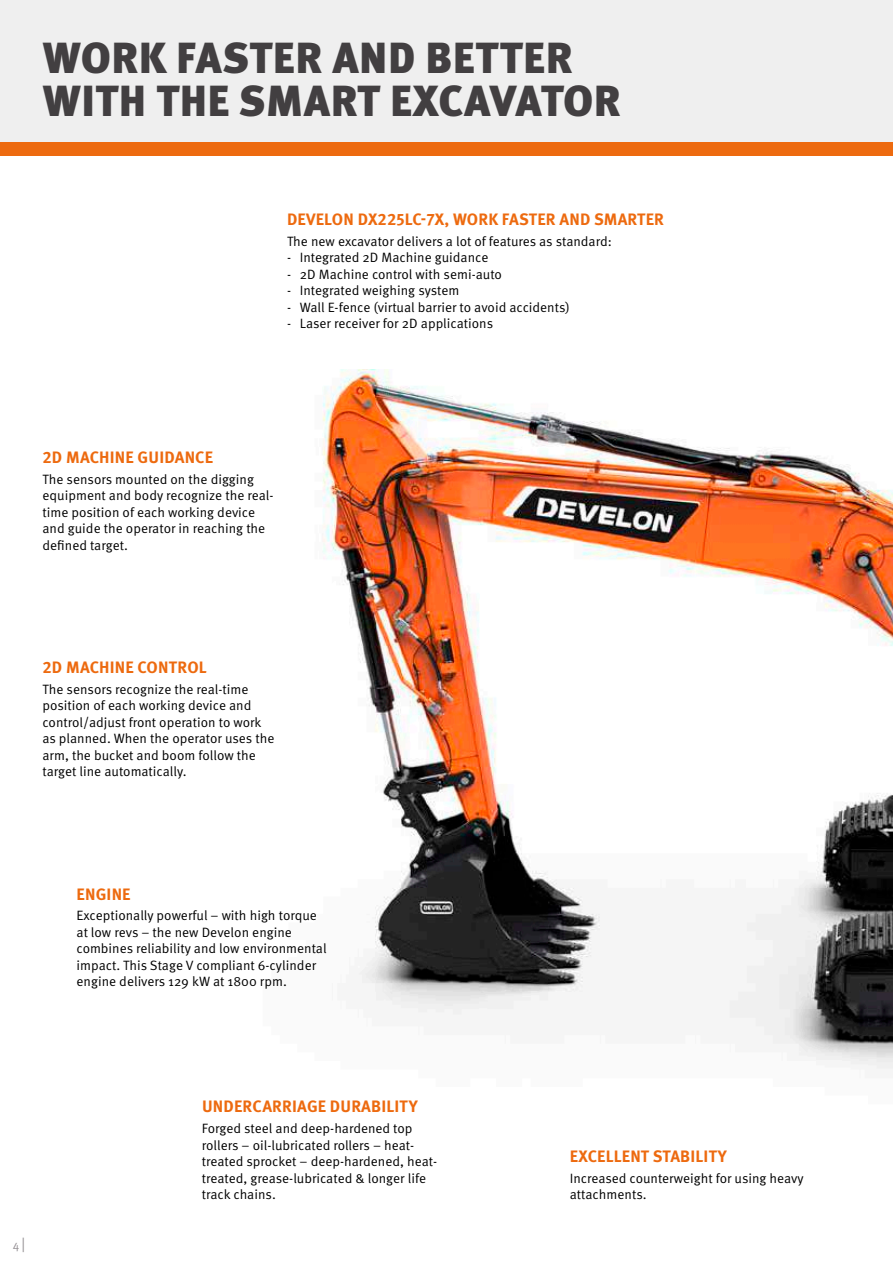
<style>
.page{position:relative;width:893px;height:1263px;background:#fff}
.page>*{position:absolute;margin:0;border:0;box-sizing:border-box;transform-origin:0 0}
.t1{font:900 43.5px/43.5px "Meta Pro";letter-spacing:.01em;color:#423f41}
.t2{font:700 16.5px "Meta Pro";letter-spacing:.01em;color:#ed6a0f}
.t3{font:13.5px/16.5px "Meta Pro Norm";color:#000}
.t4{font:12px "Meta Pro Norm";color:#979296}
.s1{font-size:15px}
</style>
<div class="page">
<div style="left:0;top:141px;width:893px;height:15px;background:#ed6a0f"></div>
<div style="left:0;top:0;width:893px;height:141px;background:#efefef"></div>
<img style="left:322px;top:370px;width:571px;height:699px">
<h1 class="t1" style="left:43px;top:34px;width:579px">WORK FASTER AND BETTER<br>WITH THE SMART EXCAVATOR</h1>
<p class="t2" style="left:287px;top:206px;width:378px">DEVELON DX225LC-7X, WORK FASTER AND SMARTER</p>
<p class="t3" style="left:287px;top:232px;width:326px">The new excavator delivers a lot of features as standard:</p>
<p class="t3" style="left:287px;top:248px;width:203px">- Integrated 2D Machine guidance</p>
<p class="t3" style="left:287px;top:265px;width:216px">- 2D Machine control with semi-auto</p>
<p class="t3" style="left:287px;top:281px;width:174px">- Integrated weighing system</p>
<p class="t3" style="left:287px;top:298px;width:284px">- Wall E-fence (virtual barrier to avoid accidents)</p>
<p class="t3" style="left:287px;top:314px;width:208px">- Laser receiver for 2D applications</p>
<p class="t2" style="left:43px;top:445px;width:172px">2D MACHINE GUIDANCE</p>
<p class="t3" style="left:43px;top:470px;width:233px">The sensors mounted on the digging equipment and body recognize the real&shy;time position of each working device and guide the operator in reaching the defined target.</p>
<p class="t2" style="left:43px;top:654px;width:166px">2D MACHINE CONTROL</p>
<p class="t3" style="left:43px;top:680px;width:233px">The sensors recognize the real-time position of each working device and control/adjust front operation to work as planned. When the operator uses the arm, the bucket and boom follow the target line automatically.</p>
<p class="t2" style="left:77px;top:881px;width:56px">ENGINE</p>
<p class="t3" style="left:77px;top:906px;width:252px">Exceptionally powerful – with high torque at low revs – the new Develon engine combines reliability and low environmental impact. This Stage V compliant 6-cylinder engine delivers 129 kW at 1800 rpm.</p>
<p class="t4" style="left:13px;top:1235px;width:14px">4<span class="s1">|</span></p>
<p class="t2" style="left:202px;top:1094px;width:217px">UNDERCARRIAGE DURABILITY</p>
<p class="t3" style="left:202px;top:1119px;width:237px">Forged steel and deep-hardened top rollers – oil-lubricated rollers – heat&shy;treated sprocket – deep-hardened, heat&shy;treated, grease-lubricated &amp; longer life track chains.</p>
<p class="t2" style="left:570px;top:1143px;width:158px">EXCELLENT STABILITY</p>
<p class="t3" style="left:570px;top:1169px;width:236px">Increased counterweight for using heavy attachments.</p>
</div>
